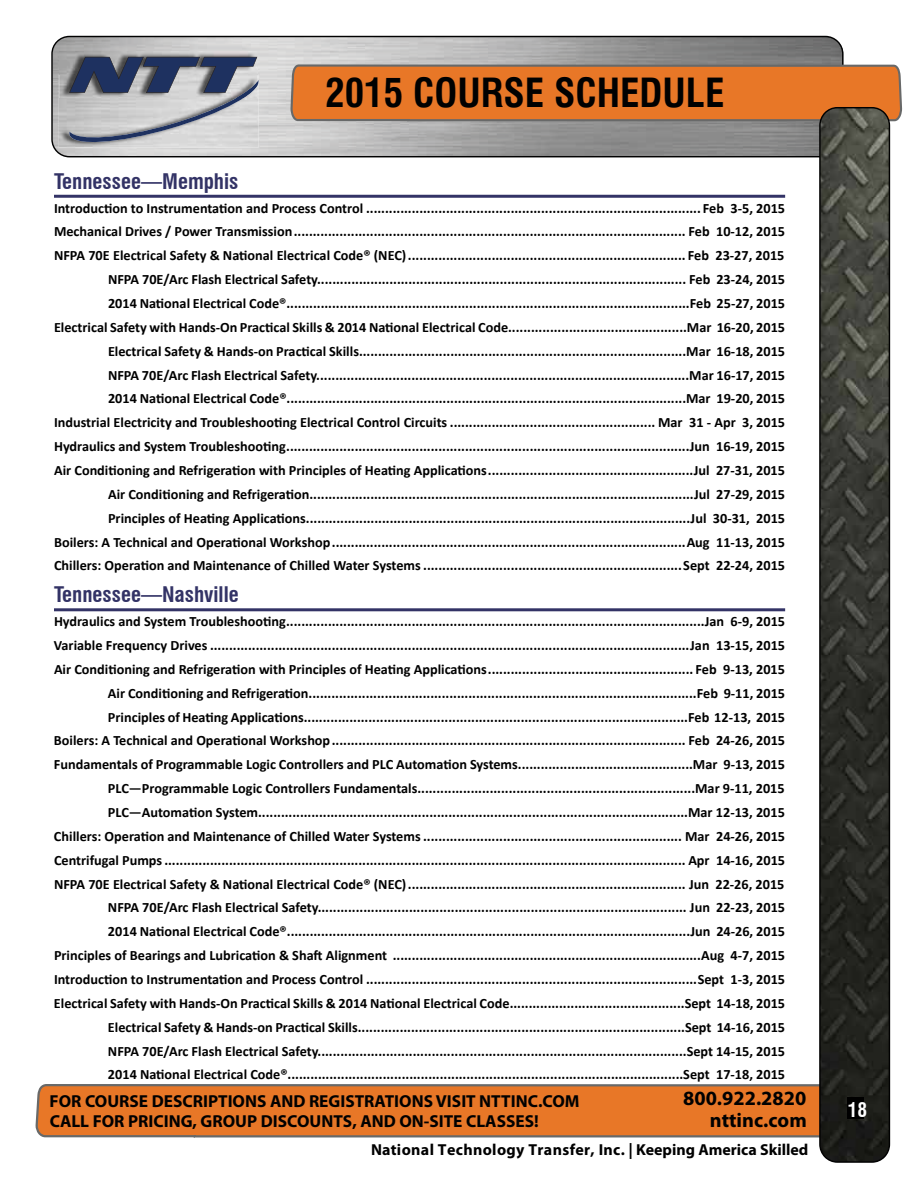
<style>
.page{position:relative;width:918px;height:1188px;background:#fff}
.page>*{position:absolute;margin:0;border:0;box-sizing:border-box;transform-origin:0 0}
.t1{font:700 condensed 39.15px "Swiss 721 BT";color:#010101}
.t2{font:700 condensed 21px "Swiss 721 BT";color:#336}
.t3{font:700 20.25px/21.8px "Myriad Pro";color:#010101;text-align:right}
.t4{font:700 condensed 19.5px "Swiss 721 BT";color:#fff}
.t5{font:700 condensed 18px "Swiss 721 BT";color:#fff}
.t6{font:700 17.4px/20.2px "Myriad Pro";color:#010101}
.t7{font:700 15.9px "Myriad Pro";letter-spacing:.02em;color:#010101}
.t8{font:700 14.25px/23.9px "Calibri";color:#000;text-align:right}
.s1{font-size:19.5px}
</style>
<div class="page">
<svg style="left:51px;top:36px;width:793px;height:121px;background:#a2a2a2"></svg>
<svg style="left:291px;top:64px;width:611px;height:57px;background:#dd762e"></svg>
<svg style="left:36px;top:1084px;width:783px;height:53px;background:#de762d"></svg>
<svg style="left:819px;top:107px;width:71px;height:1056px;background:#34352f"></svg>
<img style="left:59px;top:98px;width:200px;height:50px">
<img style="left:59px;top:52px;width:198px;height:46px">
<svg style="left:69px;top:57px;width:193px;height:90px;background:#969ba7"></svg>
<div style="left:848px;top:1097px;width:16px;height:22px;background:#000"></div>
<hr style="left:54px;top:195px;width:731px;height:3px;background:#336">
<hr style="left:54px;top:608px;width:731px;height:3px;background:#336">
<h1 class="t1" style="left:325px;top:69px;width:401px">2015 COURSE SCHEDULE</h1>
<h2 class="t2" style="left:54px;top:169px;width:186px">Tennessee—Memphis</h2>
<p class="t8" style="left:54px;top:196px;width:733px">Introduction to Instrumentation and Process Control ........................................................................................ Feb 3-5, 2015<br>Mechanical Drives / Power Transmission....................................................................................................... Feb 10-12, 2015<br>NFPA 70E Electrical Safety &amp; National Electrical Code® (NEC)......................................................................... Feb 23-27, 2015<br>NFPA 70E/Arc Flash Electrical Safety................................................................................................. Feb 23-24, 2015<br>2014 National Electrical Code®..........................................................................................................Feb 25-27, 2015<br>Electrical Safety with Hands-On Practical Skills &amp; 2014 National Electrical Code...............................................Mar 16-20, 2015<br>Electrical Safety &amp; Hands-on Practical Skills......................................................................................Mar 16-18, 2015<br>NFPA 70E/Arc Flash Electrical Safety..................................................................................................Mar 16-17, 2015<br>2014 National Electrical Code®.........................................................................................................Mar 19-20, 2015<br>Industrial Electricity and Troubleshooting Electrical Control Circuits ...................................................... Mar 31 - Apr 3, 2015<br>Hydraulics and System Troubleshooting..........................................................................................................Jun 16-19, 2015<br>Air Conditioning and Refrigeration with Principles of Heating Applications......................................................Jul 27-31, 2015<br>Air Conditioning and Refrigeration.....................................................................................................Jul 27-29, 2015<br>Principles of Heating Applications.....................................................................................................Jul 30-31, 2015<br>Boilers: A Technical and Operational Workshop.............................................................................................Aug 11-13, 2015<br>Chillers: Operation and Maintenance of Chilled Water Systems ....................................................................Sept 22-24, 2015</p>
<h2 class="t2" style="left:54px;top:582px;width:186px">Tennessee—Nashville</h2>
<p class="t8" style="left:54px;top:609px;width:733px">Hydraulics and System Troubleshooting..............................................................................................................Jan 6-9, 2015<br>Variable Frequency Drives ..............................................................................................................................Jan 13-15, 2015<br>Air Conditioning and Refrigeration with Principles of Heating Applications...................................................... Feb 9-13, 2015<br>Air Conditioning and Refrigeration......................................................................................................Feb 9-11, 2015<br>Principles of Heating Applications.....................................................................................................Feb 12-13, 2015<br>Boilers: A Technical and Operational Workshop............................................................................................. Feb 24-26, 2015<br>Fundamentals of Programmable Logic Controllers and PLC Automation Systems..............................................Mar 9-13, 2015<br>PLC—Programmable Logic Controllers Fundamentals.........................................................................Mar 9-11, 2015<br>PLC—Automation System.................................................................................................................Mar 12-13, 2015<br>Chillers: Operation and Maintenance of Chilled Water Systems .................................................................... Mar 24-26, 2015<br>Centrifugal Pumps......................................................................................................................................... Apr 14-16, 2015<br>NFPA 70E Electrical Safety &amp; National Electrical Code® (NEC)......................................................................... Jun 22-26, 2015<br>NFPA 70E/Arc Flash Electrical Safety................................................................................................. Jun 22-23, 2015<br>2014 National Electrical Code®..........................................................................................................Jun 24-26, 2015<br>Principles of Bearings and Lubrication &amp; Shaft Alignment .................................................................................Aug 4-7, 2015<br>Introduction to Instrumentation and Process Control .......................................................................................Sept 1-3, 2015<br>Electrical Safety with Hands-On Practical Skills &amp; 2014 National Electrical Code..............................................Sept 14-18, 2015<br>Electrical Safety &amp; Hands-on Practical Skills......................................................................................Sept 14-16, 2015<br>NFPA 70E/Arc Flash Electrical Safety.................................................................................................Sept 14-15, 2015<br>2014 National Electrical Code®........................................................................................................Sept 17-18, 2015</p>
<h3 class="t3" style="left:683px;top:1087px;width:125px">800.922.2820 nttinc.com</h3>
<p class="t6" style="left:50px;top:1090px;width:531px">FOR COURSE DESCRIPTIONS AND REGISTRATIONS VISIT NTTINC.COM<br>CALL FOR PRICING, GROUP DISCOUNTS, AND ON-SITE CLASSES!</p>
<p class="t7" style="left:371px;top:1139px;width:439px">National Technology Transfer, Inc. | Keeping America Skilled</p>
<p class="t5" style="left:844px;top:1091px;width:24px">18<span class="s1">1 8</span></p>
<h3 class="t4" style="left:848px;top:1098px;width:21px">1 81</h3>
</div>
